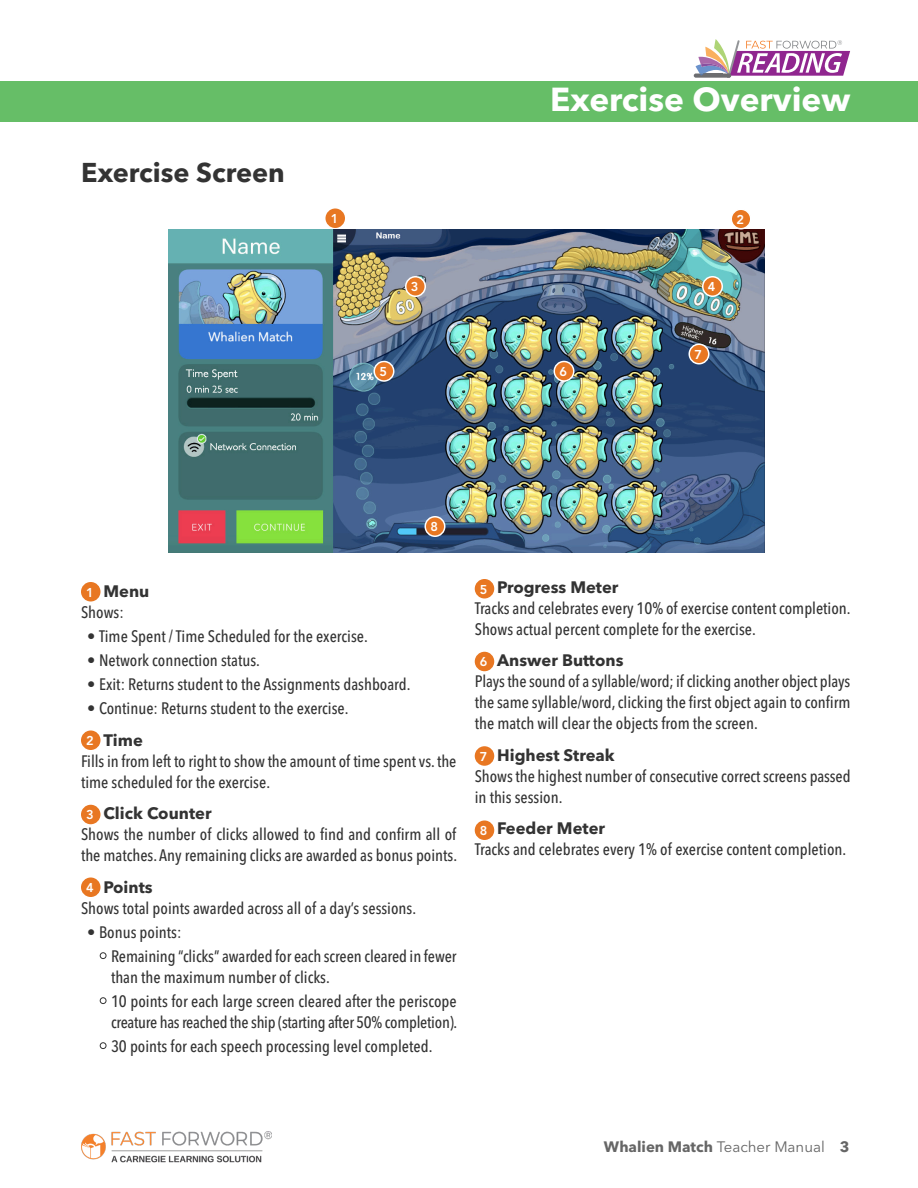
<style>
.page{position:relative;width:918px;height:1188px;background:#fff}
.page>*{position:absolute;margin:0;border:0;box-sizing:border-box;transform-origin:0 0}
.t1{font:700 33px "Avenir Next LT Pro";color:#fff}
.edited{font:700 27px "Avenir Next LT Pro";color:#333}
.edited-2{font:500 condensed 16.5px/21px "Avenir Next LT Pro";color:#333}
.edited-3{font:700 16.5px "Avenir Next LT Pro";color:#333}
.t2{font:700 15px "Avenir Next LT Pro";color:#666}
.t3{font:800 12.75px "Avenir LT Std";color:#fff}
.s1{font-weight:400;font-stretch:normal}
.s2{font-weight:400}
</style>
<div class="page">
<svg style="left:696px;top:39px;width:154px;height:39px"></svg>
<img style="left:168px;top:230px;width:596px;height:322px">
<div style="left:475px;top:820px;width:19px;height:20px;background:#e87722;border-radius:50%"></div>
<div style="left:425px;top:517px;width:20px;height:19px;background:#e87722;border-radius:50%"></div>
<div style="left:424px;top:516px;width:22px;height:21px;border:2px solid #fff;border-radius:50%"></div>
<div style="left:475px;top:746px;width:19px;height:20px;background:#e87722;border-radius:50%"></div>
<div style="left:689px;top:344px;width:20px;height:20px;background:#e87722;border-radius:50%"></div>
<div style="left:688px;top:344px;width:22px;height:20px;border:2px solid #fff;border-radius:50%"></div>
<div style="left:554px;top:362px;width:20px;height:19px;background:#e87722;border-radius:50%"></div>
<div style="left:554px;top:361px;width:20px;height:21px;border:2px solid #fff;border-radius:50%"></div>
<div style="left:475px;top:652px;width:19px;height:19px;background:#e87722;border-radius:50%"></div>
<div style="left:374px;top:362px;width:20px;height:19px;background:#e87722;border-radius:50%"></div>
<div style="left:374px;top:361px;width:20px;height:21px;border:2px solid #fff;border-radius:50%"></div>
<div style="left:475px;top:579px;width:19px;height:19px;background:#e87722;border-radius:50%"></div>
<div style="left:703px;top:277px;width:19px;height:19px;background:#e87722;border-radius:50%"></div>
<div style="left:702px;top:276px;width:21px;height:21px;border:2px solid #fff;border-radius:50%"></div>
<div style="left:81px;top:878px;width:19px;height:19px;background:#e87722;border-radius:50%"></div>
<div style="left:406px;top:277px;width:19px;height:19px;background:#e87722;border-radius:50%"></div>
<div style="left:405px;top:276px;width:21px;height:21px;border:2px solid #fff;border-radius:50%"></div>
<div style="left:81px;top:805px;width:19px;height:19px;background:#e87722;border-radius:50%"></div>
<div style="left:731px;top:209px;width:20px;height:20px;background:#e87722;border-radius:50%"></div>
<div style="left:730px;top:208px;width:22px;height:22px;border:2px solid #fff;border-radius:50%"></div>
<div style="left:81px;top:730px;width:19px;height:20px;background:#e87722;border-radius:50%"></div>
<div style="left:326px;top:208px;width:19px;height:20px;background:#e87722;border-radius:50%"></div>
<div style="left:81px;top:582px;width:19px;height:20px;background:#e87722;border-radius:50%"></div>
<img style="left:81px;top:1132px;width:191px;height:31px">
<div style="left:0;top:81px;width:918px;height:41px;background:#66be67"></div>
<p class="edited" style="left:81px;top:156px;width:205px">Exercise Screen</p>
<p class="t3" style="left:331px;top:211px;width:9px">1</p>
<p class="t3" style="left:411px;top:279px;width:9px">3</p>
<p class="t3" style="left:379px;top:364px;width:9px">5</p>
<h1 class="t1" style="left:550px;top:79px;width:302px">Exercise Overview</h1>
<p class="t3" style="left:559px;top:364px;width:9px">6</p>
<p class="t3" style="left:736px;top:212px;width:9px">2</p>
<p class="t3" style="left:708px;top:279px;width:9px">4</p>
<p class="t3" style="left:694px;top:347px;width:9px">7</p>
<p class="t3" style="left:430px;top:519px;width:9px">8</p>
<p class="edited-3" style="left:104px;top:581px;width:47px">Menu</p>
<p class="edited-2" style="left:81px;top:602px;width:44px">Shows:</p>
<p class="edited-2" style="left:87px;top:626px;width:282px">• Time Spent / Time Scheduled for the exercise.</p>
<p class="edited-2" style="left:87px;top:650px;width:175px">• Network connection status.</p>
<p class="edited-2" style="left:87px;top:674px;width:325px">• Exit: Returns student to the Assignments dashboard.</p>
<p class="edited-2" style="left:87px;top:698px;width:263px">• Continue: Returns student to the exercise.</p>
<p class="edited-3" style="left:104px;top:730px;width:41px">Time</p>
<p class="edited-2" style="left:81px;top:750px;width:377px">Fills in from left to right to show the amount of time spent vs. the time scheduled for the exercise.</p>
<p class="edited-3" style="left:104px;top:803px;width:110px">Click Counter</p>
<p class="edited-2" style="left:81px;top:824px;width:378px">Shows the number of clicks allowed to find and confirm all of the matches. Any remaining clicks are awarded as bonus points.</p>
<p class="edited-3" style="left:104px;top:877px;width:51px">Points</p>
<p class="edited-2" style="left:81px;top:897px;width:337px">Shows total points awarded across all of a day’s sessions.</p>
<p class="edited-2" style="left:87px;top:921px;width:96px">• Bonus points:</p>
<p class="edited-2" style="left:111px;top:945px;width:347px;text-indent:-12px"><span class="s1">•</span> Remaining “clicks” awarded for each screen cleared in fewer than the maximum number of clicks.</p>
<p class="edited-2" style="left:99px;top:990px;width:360px;text-align:right"><span class="s1">•</span> 10 points for each large screen cleared after the periscope creature has reached the ship (starting after 50% completion).</p>
<p class="edited-2" style="left:99px;top:1035px;width:335px"><span class="s1">•</span> 30 points for each speech processing level completed.</p>
<p class="t3" style="left:86px;top:585px;width:9px">1</p>
<p class="t3" style="left:86px;top:733px;width:9px">2</p>
<p class="t3" style="left:86px;top:807px;width:9px">3</p>
<p class="t3" style="left:86px;top:880px;width:9px">4</p>
<p class="edited-3" style="left:497px;top:577px;width:123px">Progress Meter</p>
<p class="edited-2" style="left:475px;top:598px;width:377px">Tracks and celebrates every 10% of exercise content completion.<br>Shows actual percent complete for the exercise.</p>
<p class="edited-3" style="left:497px;top:651px;width:128px">Answer Buttons</p>
<p class="edited-2" style="left:475px;top:671px;width:377px;text-align:justify">Plays the sound of a syllable/word; if clicking another object plays the same syllable/word, clicking the first object again to confirm the match will clear the objects from the screen.</p>
<p class="edited-3" style="left:497px;top:745px;width:119px">Highest Streak</p>
<p class="edited-2" style="left:475px;top:766px;width:377px">Shows the highest number of consecutive correct screens passed in this session.</p>
<p class="edited-3" style="left:497px;top:819px;width:109px">Feeder Meter</p>
<p class="edited-2" style="left:475px;top:839px;width:373px">Tracks and celebrates every 1% of exercise content completion.</p>
<p class="t3" style="left:480px;top:582px;width:9px">5</p>
<p class="t3" style="left:480px;top:654px;width:9px">6</p>
<p class="t3" style="left:480px;top:749px;width:9px">7</p>
<p class="t3" style="left:480px;top:823px;width:9px">8</p>
<p class="t2" style="left:604px;top:1138px;width:247px">Whalien Match <span class="s2">Teacher Manual</span> 3</p>
</div>
